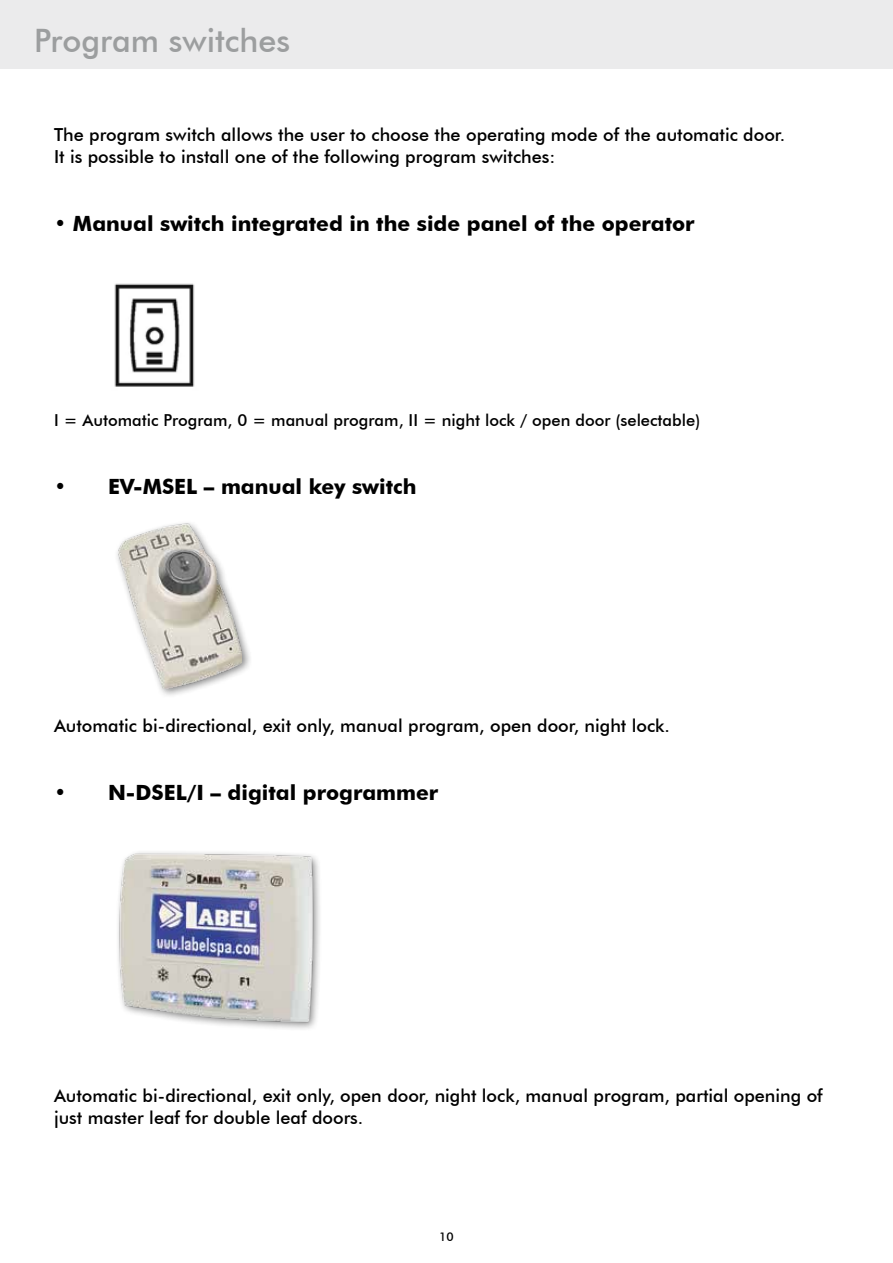
<style>
.page{position:relative;width:893px;height:1263px;background:#fff}
.page>*{position:absolute;margin:0;border:0;box-sizing:border-box;transform-origin:0 0}
.t1{font:500 32.25px "Futura BT";color:#9c9e9f}
.t2{font:700 21px "Futura BT";color:#000}
.t3{font:500 18px/21.6px "Futura BT";color:#000}
.t4{font:500 16.5px "Futura BT";color:#000}
.t5{font:500 12px "Futura BT";color:#000}
</style>
<div class="page">
<div style="left:0;top:0;width:893px;height:68px;background:#ebebec"></div>
<img style="left:114px;top:283px;width:81px;height:104px">
<div style="left:114px;top:520px;width:139px;height:179px;background:#000;opacity:.5"></div>
<img style="left:114px;top:520px;width:128px;height:168px">
<img style="left:118px;top:852px;width:202px;height:177px">
<h1 class="t1" style="left:34px;top:21px;width:258px">Program switches</h1>
<p class="t3" style="left:54px;top:124px;width:733px">The program switch allows the user to choose the operating mode of the automatic door.<br>It is possible to install one of the following program switches:</p>
<p class="t2" style="left:54px;top:211px;width:642px">• Manual switch integrated in the side panel of the operator</p>
<p class="t4" style="left:54px;top:410px;width:648px">I = Automatic Program, 0 = manual program, II = night lock / open door (selectable)</p>
<p class="t2" style="left:54px;top:474px;width:364px">• EV-MSEL – manual key switch</p>
<p class="t3" style="left:54px;top:714px;width:617px">Automatic bi-directional, exit only, manual program, open door, night lock.</p>
<p class="t2" style="left:54px;top:780px;width:386px">• N-DSEL/I – digital programmer</p>
<p class="t3" style="left:54px;top:1085px;width:770px">Automatic bi-directional, exit only, open door, night lock, manual program, partial opening of just master leaf for double leaf doors.</p>
<p class="t5" style="left:439px;top:1230px;width:16px">10</p>
</div>
